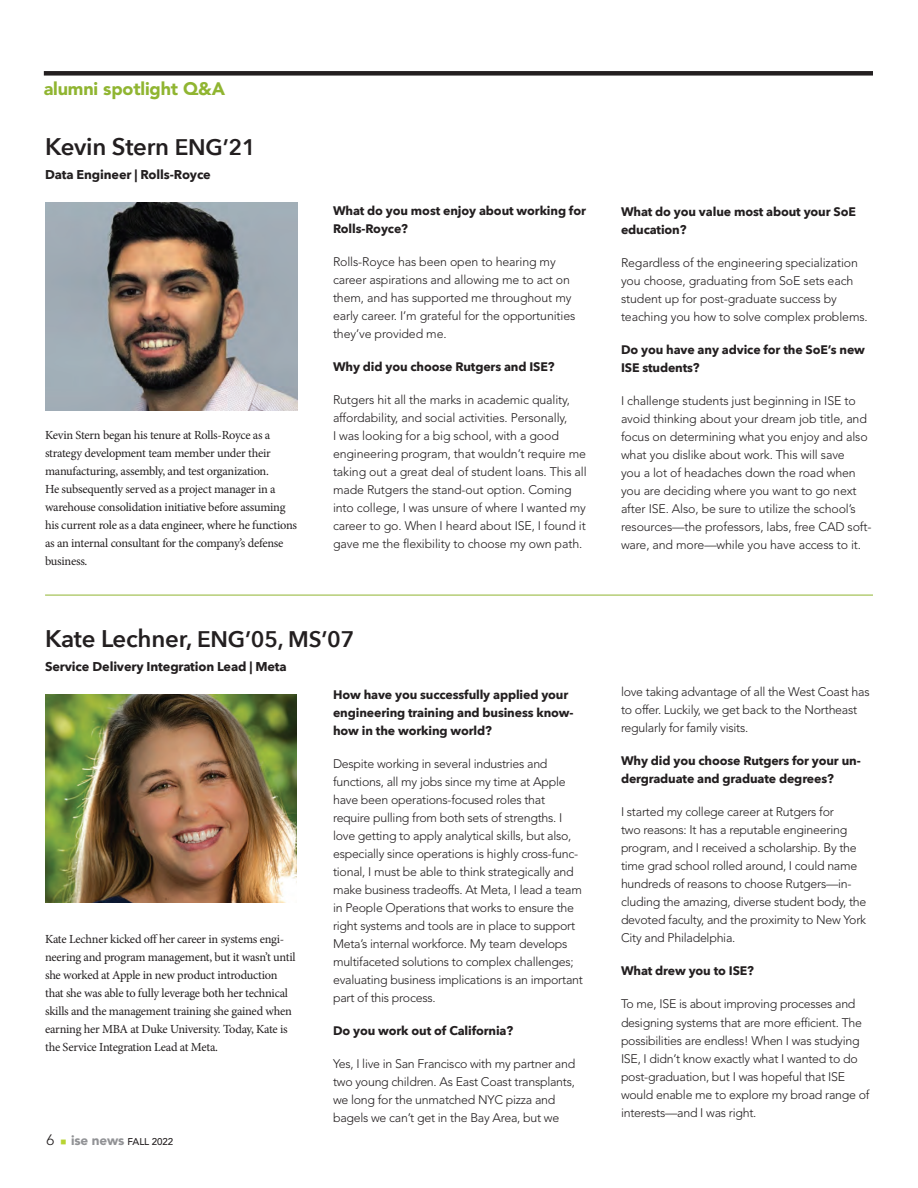
<style>
.page{position:relative;width:918px;height:1188px;background:#fff}
.page>*{position:absolute;margin:0;border:0;box-sizing:border-box;transform-origin:0 0}
.Bold_Head_16_pt{font:600 24px "Avenir Next";letter-spacing:-.01em;color:#231f20}
.Small_item_head{font:900 18px "Avenir LT Std";letter-spacing:-.01em;color:#90b531}
.t1{font:300 15px "Avenir LT Std";color:#231f20}
.Bold_Head_16_pt-2{font:700 12.75px "Avenir Next";letter-spacing:-.01em;color:#231f20}
.Q_s_Bold{font:300 12.3px/18px "Avenir LT Std";letter-spacing:-.02em;color:#231f20}
.Q_s_Bold-2{font:12.3px/18px "Minion Pro";letter-spacing:-.025em;color:#231f20}
.Q_s_Bold-3{font:700 12.3px/18px "Avenir Next";letter-spacing:-.01em;color:#231f20}
.t2{font:500 9.75px "Avenir LT Std";letter-spacing:-.01em;color:#231f20}
.t3{font:6px "Universal Newswith Comm Pi";color:#b8d432}
.s1{font-size:22.5px}
.s2{font-weight:900;font-size:13.5px;color:#919295}
</style>
<div class="page">
<div style="left:44px;top:71px;width:829px;height:5px;background:#231f20"></div>
<img style="left:45px;top:203px;width:252px;height:208px">
<hr style="left:45px;top:595px;width:828px;height:1px;background:#90b531">
<img style="left:45px;top:694px;width:252px;height:208px">
<p class="Small_item_head" style="left:44px;top:78px;width:183px">alumni spotlight Q&amp;A</p>
<p class="Bold_Head_16_pt" style="left:45px;top:126px;width:212px">Kevin Stern <span class="s1">ENG’21</span></p>
<p class="Bold_Head_16_pt-2" style="left:45px;top:163px;width:167px">Data Engineer | Rolls-Royce</p>
<p class="Q_s_Bold-2" style="left:45px;top:427px;width:254px">Kevin Stern began his tenure at Rolls-Royce as a strategy development team member under their manufacturing, assembly, and test organization.<br>He subsequently served as a project manager in a warehouse consolidation initiative before assuming his current role as a data engineer, where he functions as an internal consultant for the company’s defense business.</p>
<p class="Q_s_Bold-3" style="left:333px;top:202px;width:254px">What do you most enjoy about working for<br>Rolls-Royce?</p>
<p class="Q_s_Bold" style="left:333px;top:253px;width:244px">Rolls-Royce has been open to hearing my career aspirations and allowing me to act on them, and has supported me throughout my early career. I’m grateful for the opportunities they’ve provided me.</p>
<p class="Q_s_Bold-3" style="left:333px;top:358px;width:223px">Why did you choose Rutgers and ISE?</p>
<p class="Q_s_Bold" style="left:333px;top:391px;width:255px">Rutgers hit all the marks in academic quality, affordability, and social activities. Personally,<br>I was looking for a big school, with a good engineering program, that wouldn’t require me taking out a great deal of student loans. This all made Rutgers the stand-out option. Coming into college, I was unsure of where I wanted my career to go. When I heard about ISE, I found it gave me the flexibility to choose my own path.</p>
<p class="Bold_Head_16_pt" style="left:45px;top:618px;width:311px">Kate Lechner, <span class="s1">ENG’05, MS’07</span></p>
<p class="Bold_Head_16_pt-2" style="left:45px;top:656px;width:243px">Service Delivery Integration Lead | Meta</p>
<p class="Q_s_Bold-2" style="left:45px;top:930px;width:252px">Kate Lechner kicked off her career in systems engi&shy;neering and program management, but it wasn’t until she worked at Apple in new product introduction that she was able to fully leverage both her technical skills and the management training she gained when earning her MBA at Duke University. Today, Kate is the Service Integration Lead at Meta.</p>
<p class="t1" style="left:47px;top:1131px;width:9px">6</p>
<p class="t3" style="left:61px;top:1139px;width:7px">m</p>
<p class="t2" style="left:71px;top:1136px;width:104px"><span class="s2">ise news</span> FALL 2022</p>
<p class="Q_s_Bold-3" style="left:333px;top:686px;width:242px">How have you successfully applied your engineering training and business know&shy;how in the working world?</p>
<p class="Q_s_Bold" style="left:333px;top:755px;width:251px">Despite working in several industries and functions, all my jobs since my time at Apple have been operations-focused roles that require pulling from both sets of strengths. I love getting to apply analytical skills, but also, especially since operations is highly cross-func&shy;tional, I must be able to think strategically and make business tradeoffs. At Meta, I lead a team in People Operations that works to ensure the right systems and tools are in place to support Meta’s internal workforce. My team develops multifaceted solutions to complex challenges; evaluating business implications is an important part of this process.</p>
<p class="Q_s_Bold-3" style="left:333px;top:1022px;width:182px">Do you work out of California?</p>
<p class="Q_s_Bold" style="left:333px;top:1055px;width:244px">Yes, I live in San Francisco with my partner and two young children. As East Coast transplants, we long for the unmatched NYC pizza and bagels we can’t get in the Bay Area, but we</p>
<p class="Q_s_Bold-3" style="left:621px;top:202px;width:236px">What do you value most about your SoE education?</p>
<p class="Q_s_Bold" style="left:621px;top:254px;width:248px">Regardless of the engineering specialization you choose, graduating from SoE sets each student up for post-graduate success by teaching you how to solve complex problems.</p>
<p class="Q_s_Bold-3" style="left:621px;top:340px;width:246px">Do you have any advice for the SoE’s new<br>ISE students?</p>
<p class="Q_s_Bold" style="left:621px;top:392px;width:252px">I challenge students just beginning in ISE to avoid thinking about your dream job title, and focus on determining what you enjoy and also what you dislike about work. This will save<br>you a lot of headaches down the road when you are deciding where you want to go next after ISE. Also, be sure to utilize the school’s resources—the professors, labs, free CAD soft&shy;ware, and more—while you have access to it.</p>
<p class="Q_s_Bold" style="left:621px;top:683px;width:250px">love taking advantage of all the West Coast has to offer. Luckily, we get back to the Northeast regularly for family visits.</p>
<p class="Q_s_Bold-3" style="left:621px;top:752px;width:241px">Why did you choose Rutgers for your un&shy;dergraduate and graduate degrees?</p>
<p class="Q_s_Bold" style="left:621px;top:803px;width:247px">I started my college career at Rutgers for<br>two reasons: It has a reputable engineering program, and I received a scholarship. By the time grad school rolled around, I could name hundreds of reasons to choose Rutgers—in&shy;cluding the amazing, diverse student body, the devoted faculty, and the proximity to New York City and Philadelphia.</p>
<p class="Q_s_Bold-3" style="left:621px;top:962px;width:135px">What drew you to ISE?</p>
<p class="Q_s_Bold" style="left:621px;top:995px;width:250px">To me, ISE is about improving processes and designing systems that are more efficient. The possibilities are endless! When I was studying ISE, I didn’t know exactly what I wanted to do post-graduation, but I was hopeful that ISE would enable me to explore my broad range of interests—and I was right.</p>
</div>
